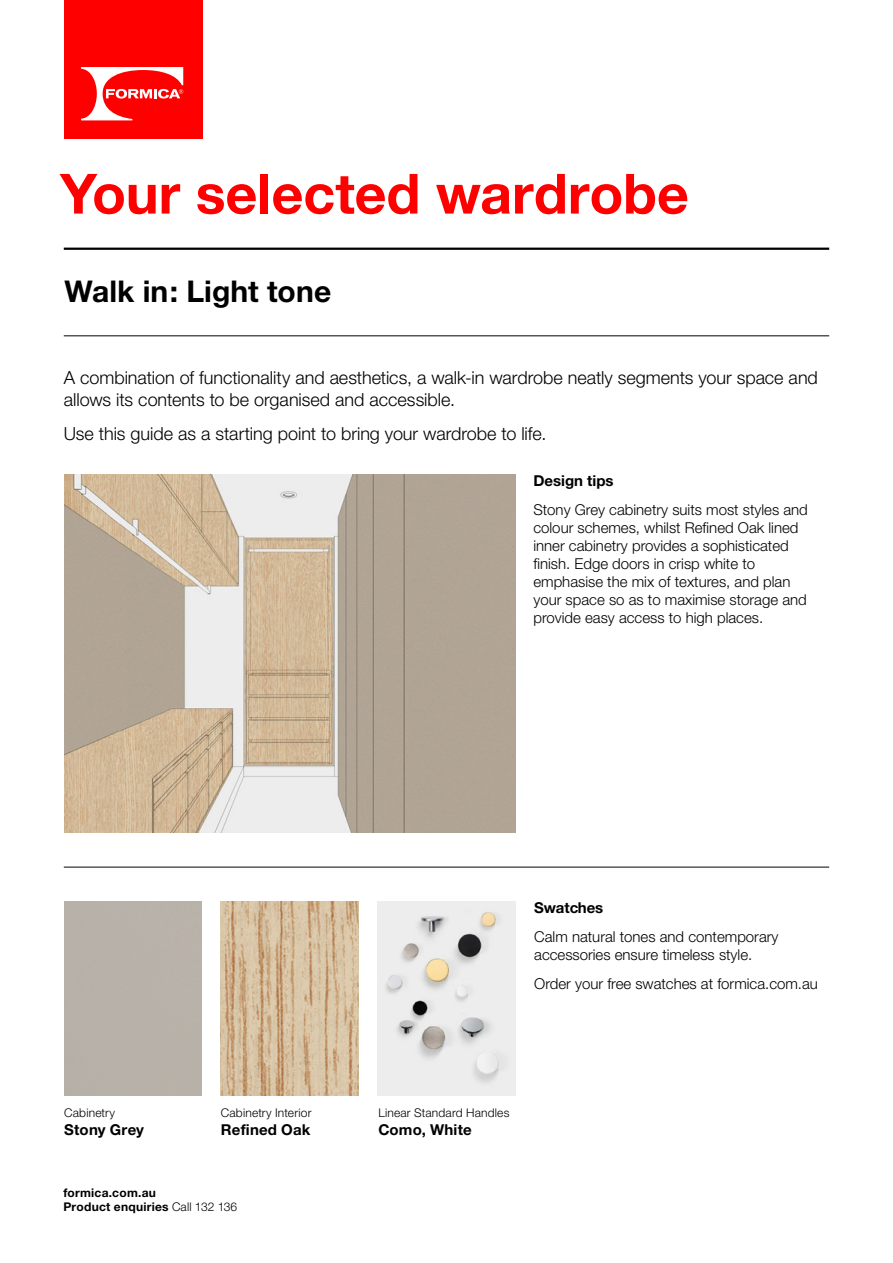
<style>
.page{position:relative;width:893px;height:1263px;background:#fff}
.page>*{position:absolute;margin:0;border:0;box-sizing:border-box;transform-origin:0 0}
.t1{font:700 55.5px "Helvetica Neue";color:#f00}
.t2{font:700 30px "Helvetica Neue CE";color:#000}
.t3{font:300 18px/21.6px "Helvetica Neue CE";color:#000}
.t4{font:300 15px/18px "Helvetica Neue CE";color:#000}
.t5{font:700 15px "Helvetica Neue CE";letter-spacing:.005em;color:#000}
.t6{font:300 12px "Helvetica Neue CE";letter-spacing:.015em;color:#000}
.t7{font:700 12px/14.4px "Helvetica Neue CE";letter-spacing:.025em;color:#000101}
.s1{font-weight:300}
</style>
<div class="page">
<hr style="left:64px;top:336px;width:765px;height:1px;background:#000">
<hr style="left:64px;top:248px;width:765px;height:2px;background:#000">
<img style="left:64px;top:474px;width:452px;height:359px">
<img style="left:221px;top:901px;width:137px;height:194px">
<img style="left:378px;top:901px;width:137px;height:194px">
<hr style="left:64px;top:867px;width:765px;height:1px;background:#000">
<div style="left:64px;top:0;width:138px;height:139px;background:#f00"></div>
<svg style="left:81px;top:67px;width:102px;height:53px"></svg>
<h1 class="t1" style="left:60px;top:159px;width:630px">Your selected wardrobe</h1>
<h2 class="t2" style="left:65px;top:272px;width:268px">Walk in: Light tone</h2>
<p class="t3" style="left:64px;top:367px;width:756px">A combination of functionality and aesthetics, a walk-in wardrobe neatly segments your space and allows its contents to be organised and accessible.</p>
<p class="t3" style="left:64px;top:423px;width:484px">Use this guide as a starting point to bring your wardrobe to life.</p>
<p class="t5" style="left:533px;top:471px;width:82px">Design tips</p>
<p class="t4" style="left:533px;top:500px;width:276px">Stony Grey cabinetry suits most styles and colour schemes, whilst Refined Oak lined inner cabinetry provides a sophisticated finish. Edge doors in crisp white to emphasise the mix of textures, and plan your space so as to maximise storage and provide easy access to high places.</p>
<p class="t6" style="left:64px;top:1105px;width:52px">Cabinetry</p>
<p class="t5" style="left:64px;top:1120px;width:81px">Stony Grey</p>
<p class="t6" style="left:221px;top:1105px;width:92px">Cabinetry Interior</p>
<p class="t5" style="left:221px;top:1120px;width:91px">Refined Oak</p>
<p class="t7" style="left:63px;top:1185px;width:175px">formica.com.au<br>Product enquiries <span class="s1">Call 132 136</span></p>
<p class="t5" style="left:534px;top:899px;width:71px">Swatches</p>
<p class="t4" style="left:534px;top:927px;width:246px">Calm natural tones and contemporary accessories ensure timeless style.</p>
<p class="t4" style="left:534px;top:974px;width:285px">Order your free swatches at formica.com.au</p>
<p class="t6" style="left:378px;top:1105px;width:133px">Linear Standard Handles</p>
<p class="t5" style="left:378px;top:1120px;width:95px">Como, White</p>
</div>
